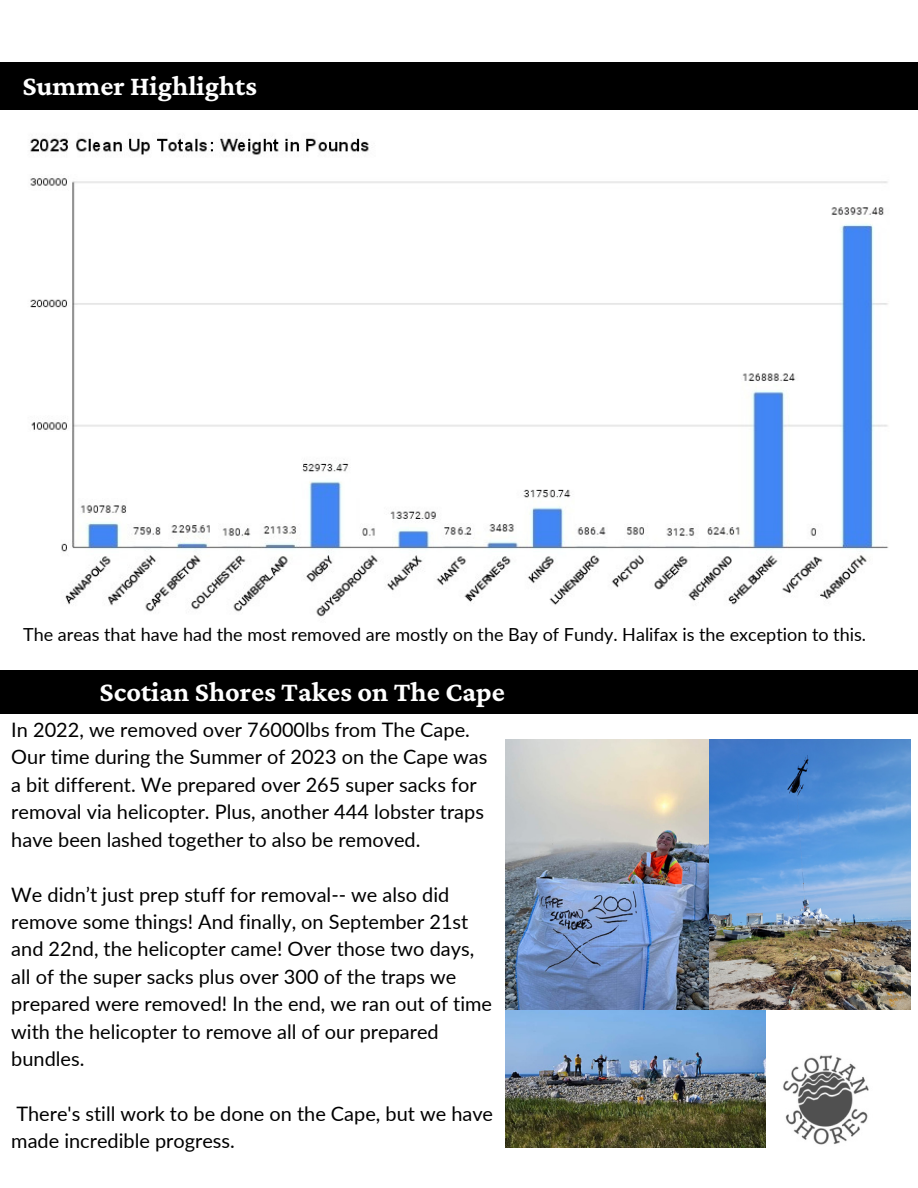
<style>
.page{position:relative;width:918px;height:1188px;background:#fff}
.page>*{position:absolute;margin:0;border:0;box-sizing:border-box;transform-origin:0 0}
.t1{font:700 28.2px "Crimson Pro";color:#fff}
.t2{font:19.95px/27.5px "Lato";color:#000}
.t3{font:18px "Lato";color:#000}
</style>
<div class="page">
<div style="left:0;top:62px;width:918px;height:47px;background:#000"></div>
<div style="left:0;top:670px;width:918px;height:44px;background:#000"></div>
<img style="left:783px;top:1055px;width:86px;height:90px">
<img style="left:506px;top:1009px;width:259px;height:138px">
<img style="left:506px;top:739px;width:405px;height:270px">
<img style="left:30px;top:138px;width:859px;height:479px">
<h1 class="t1" style="left:22px;top:70px;width:236px">Summer Highlights</h1>
<p class="t3" style="left:23px;top:623px;width:845px">The areas that have had the most removed are mostly on the Bay of Fundy. Halifax is the exception to this.</p>
<p class="t1" style="left:100px;top:676px;width:407px">Scotian Shores Takes on The Cape</p>
<p class="t2" style="left:11px;top:716px;width:478px">In 2022, we removed over 76000lbs from The Cape.<br>Our time during the Summer of 2023 on the Cape was a bit different. We prepared over 265 super sacks for removal via helicopter. Plus, another 444 lobster traps have been lashed together to also be removed.</p>
<p class="t2" style="left:11px;top:880px;width:482px">We didn’t just prep stuff for removal-- we also did remove some things! And finally, on September 21st and 22nd, the helicopter came! Over those two days, all of the super sacks plus over 300 of the traps we prepared were removed! In the end, we ran out of time with the helicopter to remove all of our prepared bundles.</p>
<p class="t2" style="left:11px;top:1099px;width:483px">There's still work to be done on the Cape, but we have made incredible progress.</p>
</div>
